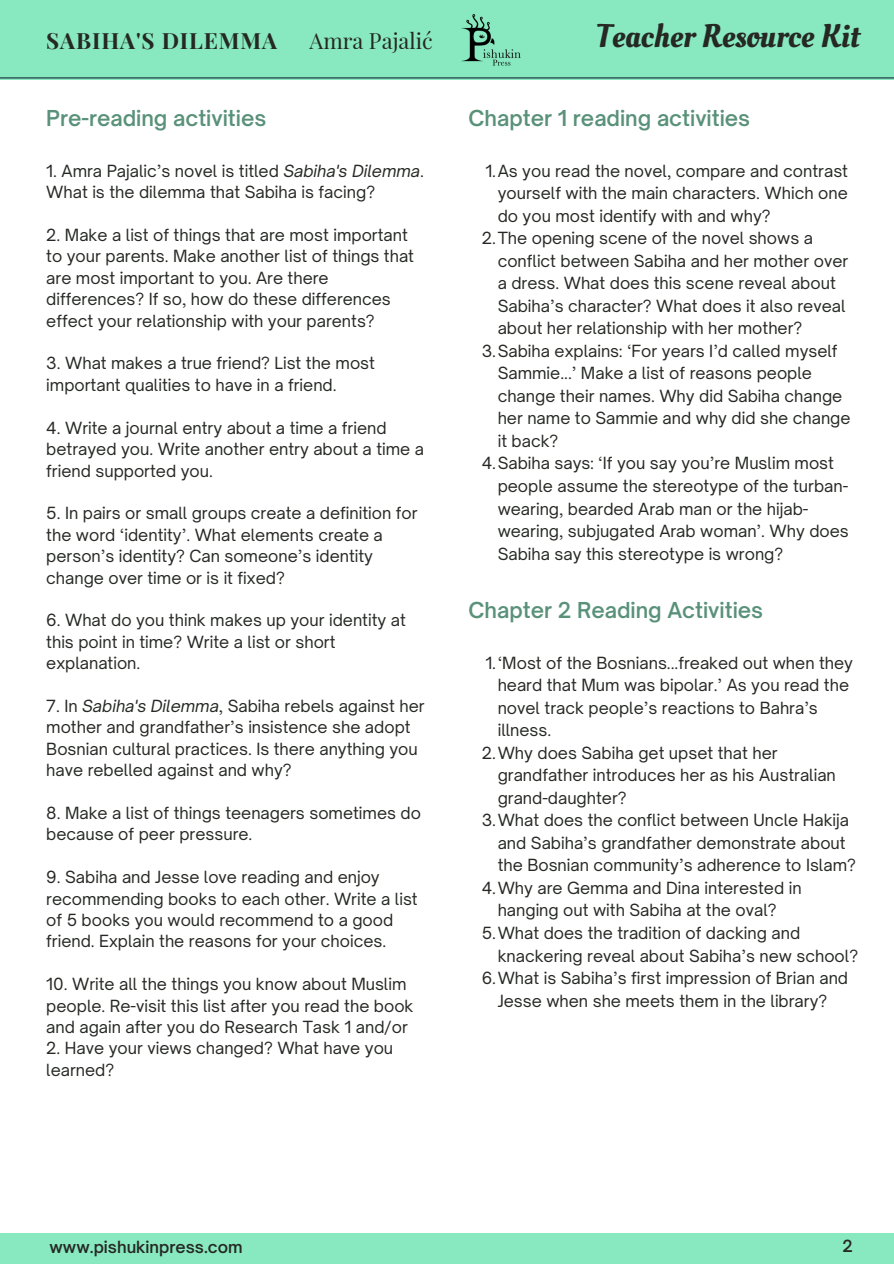
<style>
.page{position:relative;width:894px;height:1264px;background:#fff}
.page>*{position:absolute;margin:0;border:0;box-sizing:border-box;transform-origin:0 0}
.t1{font:32.55px "Oleo Script";color:#252823}
.t2{font:700 22.35px "Playfair Display";letter-spacing:.04em;color:#252823}
.t3{font:21.9px "Playfair Display";color:#252823}
.t4{font:600 21px "Open Sauce One";color:#599179}
.t5{font:16.05px/22.5px "Open Sauce One";color:#252823}
.t6{font:600 16.05px "Open Sauce One";color:#252823}
.s1{font-style:italic}
</style>
<div class="page">
<div style="left:0;top:1232px;width:893px;height:31px;background:#88e8bf"></div>
<div style="left:0;top:0;width:893px;height:80px;background:#88e8bf"></div>
<hr style="left:0;top:77px;width:893px;height:1px;background:#1c293c">
<img style="left:461px;top:14px;width:60px;height:52px">
<p class="t2" style="left:46px;top:25px;width:232px">SABIHA'S DILEMMA</p>
<p class="t4" style="left:46px;top:105px;width:221px">Pre-reading activities</p>
<p class="t3" style="left:309px;top:25px;width:124px">Amra Pajalić</p>
<p class="t1" style="left:596px;top:15px;width:265px">Teacher Resource Kit</p>
<p class="t4" style="left:468px;top:105px;width:283px">Chapter 1 reading activities</p>
<p class="t5" style="left:46px;top:160px;width:379px;line-height:21.5px">1. Amra Pajalic’s novel is titled <span class="s1">Sabiha's Dilemma</span>.<br>What is the dilemma that Sabiha is facing?</p>
<p class="t5" style="left:46px;top:224px;width:369px;line-height:21.5px">2. Make a list of things that are most important to your parents. Make another list of things that are most important to you. Are there differences? If so, how do these differences effect your relationship with your parents?</p>
<p class="t5" style="left:46px;top:352px;width:330px;line-height:21.5px">3. What makes a true friend? List the most important qualities to have in a friend.</p>
<p class="t5" style="left:46px;top:417px;width:379px;line-height:21.5px">4. Write a journal entry about a time a friend betrayed you. Write another entry about a time a friend supported you.</p>
<p class="t5" style="left:46px;top:502px;width:373px;line-height:21.5px">5. In pairs or small groups create a definition for the word ‘identity’. What elements create a person’s identity? Can someone’s identity change over time or is it fixed?</p>
<p class="t5" style="left:46px;top:609px;width:361px;line-height:21.5px">6. What do you think makes up your identity at this point in time? Write a list or short explanation.</p>
<p class="t5" style="left:46px;top:695px;width:380px;line-height:21.5px">7. In <span class="s1">Sabiha's Dilemma</span>, Sabiha rebels against her mother and grandfather’s insistence she adopt Bosnian cultural practices. Is there anything you have rebelled against and why?</p>
<p class="t5" style="left:46px;top:802px;width:376px;line-height:21.5px">8. Make a list of things teenagers sometimes do because of peer pressure.</p>
<p class="t5" style="left:46px;top:866px;width:373px;line-height:21.5px">9. Sabiha and Jesse love reading and enjoy recommending books to each other. Write a list of 5 books you would recommend to a good friend. Explain the reasons for your choices.</p>
<p class="t5" style="left:46px;top:973px;width:368px;line-height:21.5px">10. Write all the things you know about Muslim people. Re-visit this list after you read the book and again after you do Research Task 1 and/or</p>
<p class="t5" style="left:46px;top:1037px;width:348px;line-height:21.5px">2. Have your views changed? What have you learned?</p>
<p class="t5" style="left:497px;top:159px;width:352px;text-align:justify;text-indent:-12px">1.As you read the novel, compare and contrast yourself with the main characters. Which one do you most identify with and why?</p>
<p class="t5" style="left:497px;top:227px;width:352px;text-indent:-16px">2.The opening scene of the novel shows a conflict between Sabiha and her mother over a dress. What does this scene reveal about Sabiha’s character? What does it also reveal about her relationship with her mother?</p>
<p class="t5" style="left:497px;top:339px;width:354px;text-indent:-16px">3.Sabiha explains: ‘For years I’d called myself Sammie...’ Make a list of reasons people change their names. Why did Sabiha change her name to Sammie and why did she change it back?</p>
<p class="t5" style="left:497px;top:452px;width:352px;text-indent:-16px">4.Sabiha says: ‘If you say you’re Muslim most people assume the stereotype of the turban&shy;wearing, bearded Arab man or the hijab&shy;wearing, subjugated Arab woman’. Why does Sabiha say this stereotype is wrong?</p>
<p class="t4" style="left:468px;top:597px;width:296px">Chapter 2 Reading Activities</p>
<p class="t5" style="left:497px;top:651px;width:357px;text-indent:-12px">1.‘Most of the Bosnians...freaked out when they heard that Mum was bipolar.’ As you read the novel track people’s reactions to Bahra’s illness.</p>
<p class="t5" style="left:497px;top:741px;width:339px;text-indent:-16px">2.Why does Sabiha get upset that her grandfather introduces her as his Australian grand-daughter?</p>
<p class="t5" style="left:497px;top:809px;width:359px;text-indent:-16px">3.What does the conflict between Uncle Hakija and Sabiha’s grandfather demonstrate about the Bosnian community’s adherence to Islam?</p>
<p class="t5" style="left:481px;top:876px;width:321px;text-align:center">4.Why are Gemma and Dina interested in hanging out with Sabiha at the oval?</p>
<p class="t5" style="left:497px;top:921px;width:362px;text-indent:-16px">5.What does the tradition of dacking and knackering reveal about Sabiha’s new school?</p>
<p class="t5" style="left:481px;top:966px;width:368px;text-align:center">6.What is Sabiha’s first impression of Brian and<br>Jesse when she meets them in the library?</p>
<p class="t6" style="left:50px;top:1236px;width:194px">www.pishukinpress.com</p>
<p class="t6" style="left:842px;top:1235px;width:12px">2</p>
</div>
